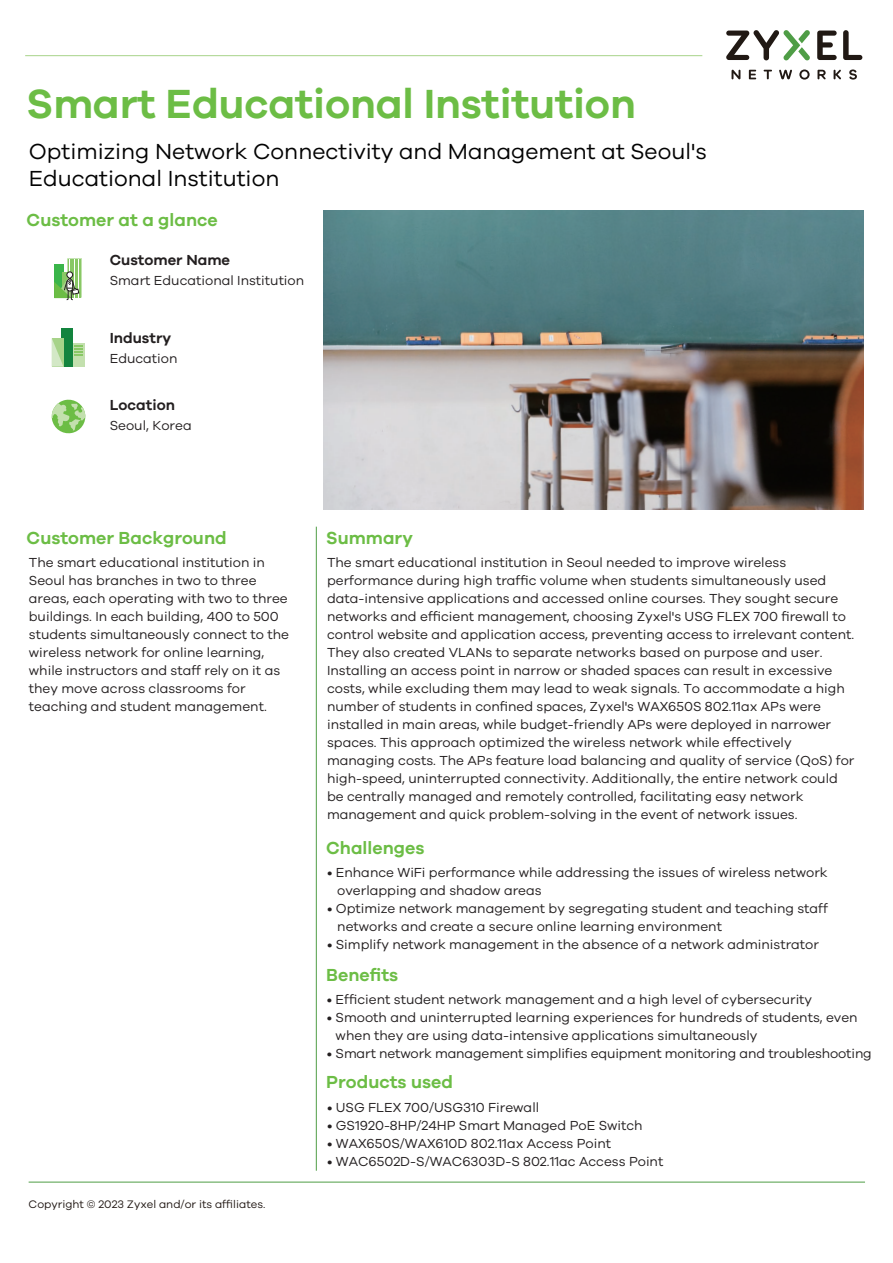
<style>
.page{position:relative;width:893px;height:1263px;background:#fff}
.page>*{position:absolute;margin:0;border:0;box-sizing:border-box;transform-origin:0 0}
.t1{font:600 42px "Galano Grotesque";letter-spacing:-.005em;color:#6cbd45}
.t2{font:22.5px/26.8px "Galano Grotesque";color:#030303}
.t3{font:600 18px "Galano Grotesque";color:#6cbd45}
.t4{font:600 15px "Galano Grotesque";color:#231f20}
.t5{font:13.5px/18px "Galano Grotesque";color:#231f20}
.t6{font:11.25px "Galano Grotesque";color:#211814}
</style>
<div class="page">
<div style="left:61px;top:328px;width:12px;height:38px;background:#13843e"></div>
<div style="left:73px;top:343px;width:11px;height:23px;background:#c3e0ae"></div>
<svg style="left:52px;top:338px;width:11px;height:28px"></svg>
<svg style="left:74px;top:345px;width:9px;height:10px"></svg>
<svg style="left:54px;top:258px;width:28px;height:42px"></svg>
<svg style="left:51px;top:399px;width:35px;height:35px"></svg>
<img style="left:324px;top:210px;width:540px;height:299px">
<svg style="left:731px;top:70px;width:9px;height:9px"></svg>
<svg style="left:749px;top:70px;width:7px;height:9px"></svg>
<svg style="left:764px;top:70px;width:8px;height:9px"></svg>
<svg style="left:779px;top:70px;width:13px;height:9px"></svg>
<svg style="left:799px;top:69px;width:11px;height:11px"></svg>
<svg style="left:834px;top:70px;width:7px;height:9px"></svg>
<svg style="left:849px;top:69px;width:8px;height:11px"></svg>
<svg style="left:817px;top:70px;width:9px;height:9px"></svg>
<svg style="left:843px;top:30px;width:19px;height:30px"></svg>
<svg style="left:817px;top:31px;width:20px;height:29px"></svg>
<svg style="left:726px;top:30px;width:84px;height:30px"></svg>
<hr style="left:25px;top:55px;width:677px;height:1px;background:#a7d389">
<hr style="left:316px;top:527px;width:1px;height:644px;background:#4f9d46">
<hr style="left:29px;top:1182px;width:836px;height:1px;background:#4f9d46">
<h1 class="t1" style="left:27px;top:79px;width:611px">Smart Educational Institution</h1>
<h2 class="t2" style="left:29px;top:138px;width:679px">Optimizing Network Connectivity and Management at Seoul's<br>Educational Institution</h2>
<h3 class="t3" style="left:27px;top:209px;width:193px">Customer at a glance</h3>
<p class="t4" style="left:110px;top:250px;width:122px">Customer Name</p>
<p class="t5" style="left:110px;top:271px;width:196px">Smart Educational Institution</p>
<p class="t4" style="left:110px;top:328px;width:63px">Industry</p>
<p class="t5" style="left:110px;top:349px;width:69px">Education</p>
<p class="t4" style="left:110px;top:396px;width:67px">Location</p>
<p class="t5" style="left:110px;top:416px;width:84px">Seoul, Korea</p>
<h3 class="t3" style="left:27px;top:527px;width:202px">Customer Background</h3>
<p class="t5" style="left:29px;top:553px;width:262px">The smart educational institution in Seoul has branches in two to three areas, each operating with two to three buildings. In each building, 400 to 500 students simultaneously connect to the wireless network for online learning, while instructors and staff rely on it as they move across classrooms for teaching and student management.</p>
<p class="t6" style="left:29px;top:1197px;width:238px">Copyright © 2023 Zyxel and/or its affiliates.</p>
<h3 class="t3" style="left:326px;top:527px;width:88px">Summary</h3>
<p class="t5" style="left:327px;top:553px;width:529px">The smart educational institution in Seoul needed to improve wireless performance during high traffic volume when students simultaneously used data-intensive applications and accessed online courses. They sought secure networks and efficient management, choosing Zyxel's USG FLEX 700 firewall to control website and application access, preventing access to irrelevant content.<br>They also created VLANs to separate networks based on purpose and user.<br>Installing an access point in narrow or shaded spaces can result in excessive costs, while excluding them may lead to weak signals. To accommodate a high number of students in confined spaces, Zyxel's WAX650S 802.11ax APs were installed in main areas, while budget-friendly APs were deployed in narrower spaces. This approach optimized the wireless network while effectively managing costs. The APs feature load balancing and quality of service (QoS) for high-speed, uninterrupted connectivity. Additionally, the entire network could be centrally managed and remotely controlled, facilitating easy network management and quick problem-solving in the event of network issues.</p>
<h3 class="t3" style="left:326px;top:837px;width:100px">Challenges</h3>
<p class="t5" style="left:337px;top:863px;width:492px;text-indent:-10px">• Enhance WiFi performance while addressing the issues of wireless network overlapping and shadow areas</p>
<p class="t5" style="left:337px;top:899px;width:492px;text-indent:-10px">• Optimize network management by segregating student and teaching staff networks and create a secure online learning environment</p>
<p class="t5" style="left:327px;top:935px;width:493px">• Simplify network management in the absence of a network administrator</p>
<h3 class="t3" style="left:326px;top:964px;width:73px">Benefits</h3>
<p class="t5" style="left:327px;top:990px;width:487px">• Efficient student network management and a high level of cybersecurity</p>
<p class="t5" style="left:336px;top:1008px;width:524px;text-indent:-9px">• Smooth and uninterrupted learning experiences for hundreds of students, even when they are using data-intensive applications simultaneously</p>
<p class="t5" style="left:327px;top:1044px;width:546px">• Smart network management simplifies equipment monitoring and troubleshooting</p>
<h3 class="t3" style="left:326px;top:1071px;width:128px">Products used</h3>
<p class="t5" style="left:327px;top:1098px;width:214px">• USG FLEX 700/USG310 Firewall</p>
<p class="t5" style="left:327px;top:1116px;width:317px">• GS1920-8HP/24HP Smart Managed PoE Switch</p>
<p class="t5" style="left:327px;top:1134px;width:286px">• WAX650S/WAX610D 802.11ax Access Point</p>
<p class="t5" style="left:327px;top:1152px;width:338px">• WAC6502D-S/WAC6303D-S 802.11ac Access Point</p>
</div>
